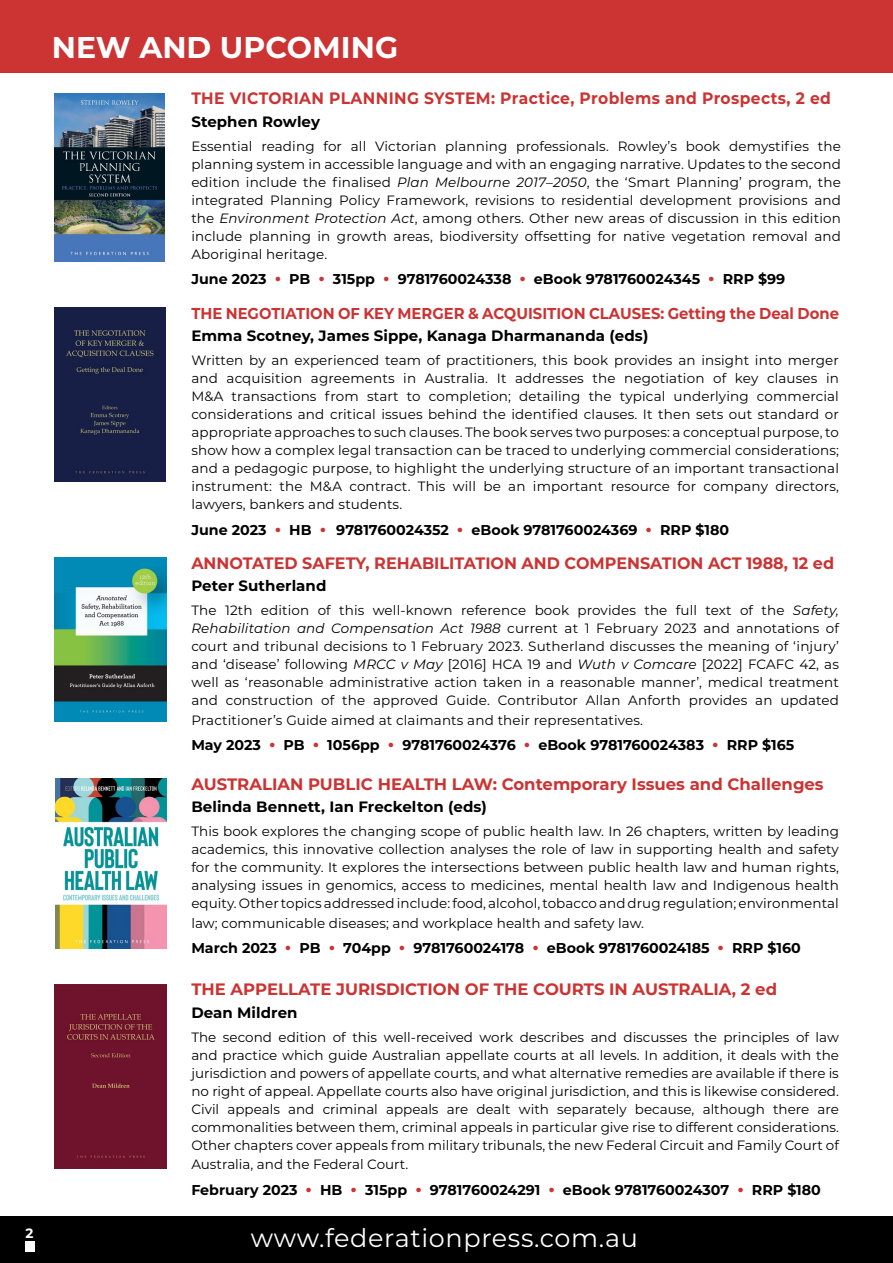
<style>
.page{position:relative;width:893px;height:1263px;background:#fff}
.page>*{position:absolute;margin:0;border:0;box-sizing:border-box;transform-origin:0 0}
.t1{font:700 30px "Montserrat";color:#fff}
.t2{font:25.5px "Montserrat";letter-spacing:.025em;color:#fff}
.t3{font:700 16.5px "Montserrat";color:#c33}
.t4{font:700 16.5px "Montserrat";letter-spacing:.025em;color:#c33;scale:.94 1}
.t5{font:700 15.75px "Montserrat";color:#c33;scale:.94 1}
.t6{font:700 15px "Montserrat";letter-spacing:.005em;color:#000}
.t7{font:700 14.25px "Montserrat";color:#000}
.t8{font:13.5px/18px "Montserrat";letter-spacing:.005em;color:#000;text-align:justify}
.t9{font:700 13.5px "Montserrat";color:#fff}
.s1{font-style:italic}
.s2{font-size:18px;color:#c33}
</style>
<div class="page">
<div style="left:0;top:1216px;width:893px;height:47px;background:#000"></div>
<div style="left:0;top:0;width:893px;height:73px;background:#c33"></div>
<div style="left:25px;top:1241px;width:10px;height:11px;background:#fff"></div>
<img style="left:55px;top:308px;width:110px;height:174px">
<img style="left:55px;top:779px;width:111px;height:170px">
<img style="left:54px;top:984px;width:113px;height:185px">
<img style="left:55px;top:93px;width:110px;height:169px">
<img style="left:55px;top:557px;width:111px;height:164px">
<p class="t9" style="left:26px;top:1223px;width:9px">2</p>
<h1 class="t1" style="left:52px;top:26px;width:348px">NEW AND UPCOMING</h1>
<p class="t4" style="left:191px;top:86px;width:682px">THE VICTORIAN PLANNING SYSTEM: Practice, Problems and Prospects, 2 ed</p>
<p class="t6" style="left:191px;top:110px;width:130px">Stephen Rowley</p>
<p class="t8" style="left:191px;top:136px;width:651px">Essential reading for all Victorian planning professionals. Rowley’s book demystifies the planning system in accessible language and with an engaging narrative. Updates to the second edition include the finalised <span class="s1">Plan Melbourne 2017–2050</span>, the ‘Smart Planning’ program, the integrated Planning Policy Framework, revisions to residential development provisions and the <span class="s1">Environment Protection Act</span>, among others. Other new areas of discussion in this edition include planning in growth areas, biodiversity offsetting for native vegetation removal and Aboriginal heritage.</p>
<p class="t7" style="left:191px;top:269px;width:595px">June 2023 <span class="s2">•</span> PB <span class="s2">•</span> 315pp <span class="s2">•</span> 9781760024338 <span class="s2">•</span> eBook 9781760024345 <span class="s2">•</span> RRP $99</p>
<p class="t5" style="left:191px;top:302px;width:690px">THE NEGOTIATION OF KEY MERGER &amp; ACQUISITION CLAUSES: Getting the Deal Done</p>
<p class="t6" style="left:191px;top:325px;width:458px">Emma Scotney, James Sippe, Kanaga Dharmananda (eds)</p>
<p class="t8" style="left:191px;top:351px;width:649px">Written by an experienced team of practitioners, this book provides an insight into merger and acquisition agreements in Australia. It addresses the negotiation of key clauses in M&amp;A transactions from start to completion; detailing the typical underlying commercial considerations and critical issues behind the identified clauses. It then sets out standard or appropriate approaches to such clauses. The book serves two purposes: a conceptual purpose, to show how a complex legal transaction can be traced to underlying commercial considerations; and a pedagogic purpose, to highlight the underlying structure of an important transactional instrument: the M&amp;A contract. This will be an important resource for company directors, lawyers, bankers and students.</p>
<p class="t7" style="left:191px;top:519px;width:539px">June 2023 <span class="s2">•</span> HB <span class="s2">•</span> 9781760024352 <span class="s2">•</span> eBook 9781760024369 <span class="s2">•</span> RRP $180</p>
<p class="t3" style="left:191px;top:551px;width:644px">ANNOTATED SAFETY, REHABILITATION AND COMPENSATION ACT 1988, 12 ed</p>
<p class="t6" style="left:191px;top:575px;width:137px">Peter Sutherland</p>
<p class="t8" style="left:191px;top:601px;width:649px">The 12th edition of this well-known reference book provides the full text of the <span class="s1">Safety, Rehabilitation and Compensation Act 1988</span> current at 1 February 2023 and annotations of court and tribunal decisions to 1 February 2023. Sutherland discusses the meaning of ‘injury’ and ‘disease’ following <span class="s1">MRCC v May</span> [2016] HCA 19 and <span class="s1">Wuth v Comcare</span> [2022] FCAFC 42, as well as ‘reasonable administrative action taken in a reasonable manner’, medical treatment and construction of the approved Guide. Contributor Allan Anforth provides an updated</p>
<p class="t8" style="left:191px;top:710px;width:453px">Practitioner’s Guide aimed at claimants and their representatives.</p>
<p class="t7" style="left:191px;top:735px;width:604px">May 2023 <span class="s2">•</span> PB <span class="s2">•</span> 1056pp <span class="s2">•</span> 9781760024376 <span class="s2">•</span> eBook 9781760024383 <span class="s2">•</span> RRP $165</p>
<p class="t3" style="left:191px;top:772px;width:634px">AUSTRALIAN PUBLIC HEALTH LAW: Contemporary Issues and Challenges</p>
<p class="t6" style="left:191px;top:796px;width:297px">Belinda Bennett, Ian Freckelton (eds)</p>
<p class="t8" style="left:191px;top:822px;width:649px">This book explores the changing scope of public health law. In 26 chapters, written by leading academics, this innovative collection analyses the role of law in supporting health and safety for the community. It explores the intersections between public health law and human rights, analysing issues in genomics, access to medicines, mental health law and Indigenous health equity. Other topics addressed include: food, alcohol, tobacco and drug regulation; environmental</p>
<p class="t8" style="left:191px;top:913px;width:454px">law; communicable diseases; and workplace health and safety law.</p>
<p class="t7" style="left:191px;top:938px;width:611px">March 2023 <span class="s2">•</span> PB <span class="s2">•</span> 704pp <span class="s2">•</span> 9781760024178 <span class="s2">•</span> eBook 9781760024185 <span class="s2">•</span> RRP $160</p>
<p class="t3" style="left:191px;top:977px;width:587px">THE APPELLATE JURISDICTION OF THE COURTS IN AUSTRALIA, 2 ed</p>
<p class="t6" style="left:191px;top:1001px;width:108px">Dean Mildren</p>
<p class="t8" style="left:191px;top:1027px;width:649px">The second edition of this well-received work describes and discusses the principles of law and practice which guide Australian appellate courts at all levels. In addition, it deals with the jurisdiction and powers of appellate courts, and what alternative remedies are available if there is no right of appeal. Appellate courts also have original jurisdiction, and this is likewise considered.<br>Civil appeals and criminal appeals are dealt with separately because, although there are commonalities between them, criminal appeals in particular give rise to different considerations.<br>Other chapters cover appeals from military tribunals, the new Federal Circuit and Family Court of</p>
<p class="t8" style="left:191px;top:1155px;width:218px">Australia, and the Federal Court.</p>
<p class="t7" style="left:191px;top:1179px;width:631px">February 2023 <span class="s2">•</span> HB <span class="s2">•</span> 315pp <span class="s2">•</span> 9781760024291 <span class="s2">•</span> eBook 9781760024307 <span class="s2">•</span> RRP $180</p>
<h2 class="t2" style="left:251px;top:1220px;width:389px">www.federationpress.com.au</h2>
</div>
